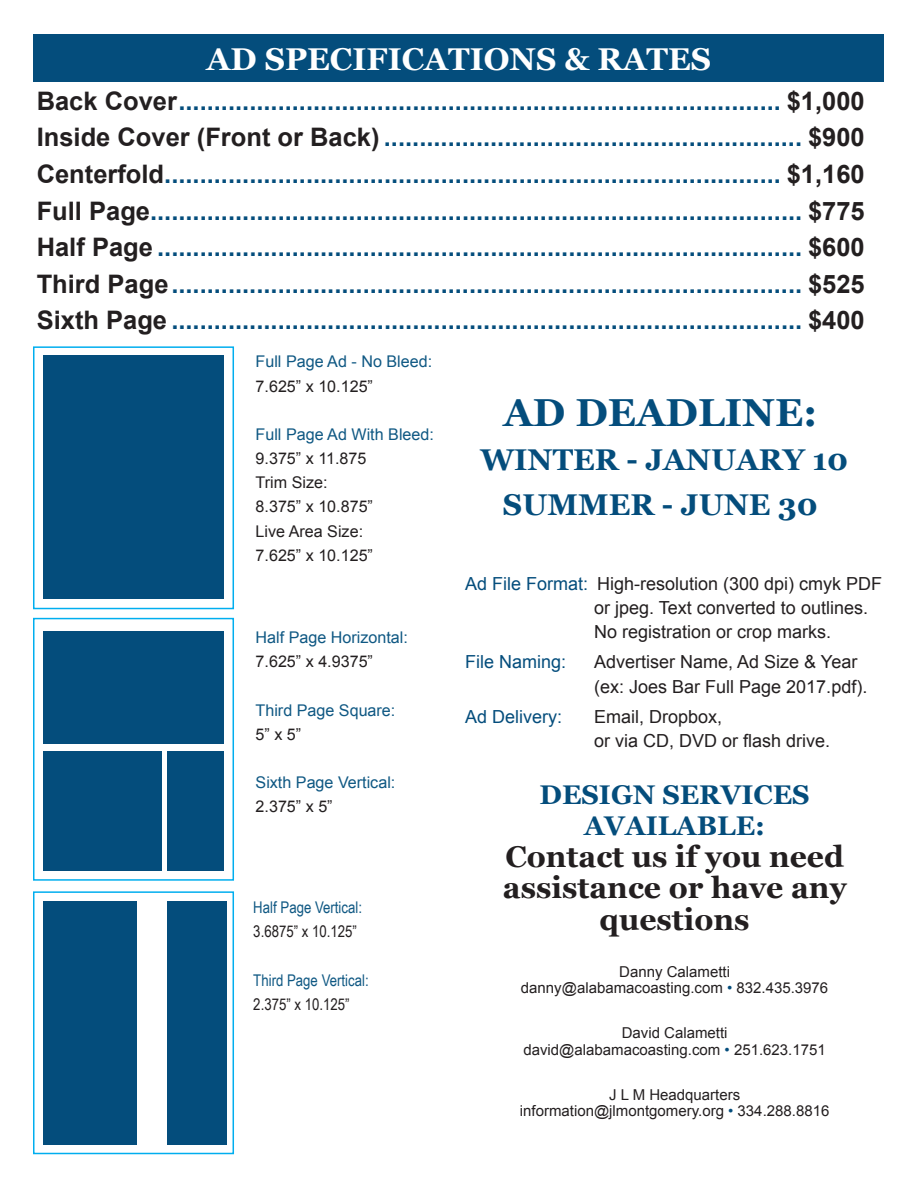
<style>
.page{position:relative;width:918px;height:1188px;background:#fff}
.page>*{position:absolute;margin:0;border:0;box-sizing:border-box;transform-origin:0 0}
.t1{font:700 39px "Georgia";color:#044d7c}
.t2{font:700 31.5px "Georgia";color:#fff}
.t3{font:700 30px/31.5px "Georgia";color:#231f20;text-align:center}
.t4{font:700 30px "Georgia";color:#044d7c}
.t5{font:700 27px/31.5px "Georgia";color:#044d7c;text-align:center}
.t6{font:700 25.5px "Arial";color:#044d7c}
.t7{font:18px "Arial";color:#231f20}
.t8{font:18px "Arial";color:#044d7c}
.t9{font:16.2px "Arial";color:#231f20}
.t10{font:16.2px "Arial";color:#0f5883}
.t11{font:16.2px "Arial Narrow";color:#0f5883}
.t12{font:16.2px "Arial Narrow";color:#231f20}
.t13{font:15px "Arial";color:#231f20}
.s1{color:#231f20}
.s2{color:#044d7c}
</style>
<div class="page">
<div style="left:33px;top:35px;width:850px;height:47px;background:#044d7c"></div>
<div style="left:33px;top:346px;width:201px;height:263px;border:2px solid #00aeef"></div>
<div style="left:33px;top:891px;width:201px;height:263px;border:2px solid #00aeef"></div>
<div style="left:33px;top:618px;width:201px;height:263px;border:2px solid #00aeef"></div>
<div style="left:43px;top:356px;width:181px;height:243px;background:#044d7c"></div>
<div style="left:43px;top:631px;width:181px;height:113px;background:#044d7c"></div>
<div style="left:43px;top:751px;width:119px;height:119px;background:#044d7c"></div>
<div style="left:168px;top:751px;width:56px;height:119px;background:#044d7c"></div>
<div style="left:43px;top:901px;width:94px;height:243px;background:#044d7c"></div>
<div style="left:168px;top:901px;width:59px;height:243px;background:#044d7c"></div>
<p class="t2" style="left:207px;top:35px;width:506px">AD SPECIFICATIONS &amp; RATES</p>
<p class="t6" style="left:37px;top:84px;width:829px"><span class="s1">Back Cover</span>..................................................................................... <span class="s1">$1,000</span></p>
<p class="t6" style="left:37px;top:121px;width:829px"><span class="s1">Inside Cover (Front or Back)</span> ........................................................... <span class="s1">$900</span></p>
<p class="t6" style="left:37px;top:157px;width:829px"><span class="s1">Centerfold</span>....................................................................................... <span class="s1">$1,160</span></p>
<p class="t6" style="left:37px;top:194px;width:829px"><span class="s1">Full Page</span>............................................................................................ <span class="s1">$775</span></p>
<p class="t6" style="left:37px;top:230px;width:829px"><span class="s1">Half Page</span> ........................................................................................... <span class="s1">$600</span></p>
<p class="t6" style="left:37px;top:267px;width:829px"><span class="s1">Third Page</span>......................................................................................... <span class="s1">$525</span></p>
<p class="t6" style="left:37px;top:304px;width:829px"><span class="s1">Sixth Page</span> ......................................................................................... <span class="s1">$400</span></p>
<p class="t10" style="left:256px;top:351px;width:178px">Full Page Ad - No Bleed:</p>
<p class="t9" style="left:256px;top:375px;width:119px">7.625” x 10.125”</p>
<p class="t10" style="left:256px;top:424px;width:180px">Full Page Ad With Bleed:</p>
<p class="t9" style="left:256px;top:448px;width:112px">9.375” x 11.875</p>
<p class="t9" style="left:256px;top:472px;width:73px">Trim Size:</p>
<p class="t9" style="left:256px;top:496px;width:119px">8.375” x 10.875”</p>
<p class="t9" style="left:256px;top:520px;width:109px">Live Area Size:</p>
<p class="t9" style="left:256px;top:545px;width:119px">7.625” x 10.125”</p>
<p class="t10" style="left:256px;top:627px;width:154px">Half Page Horizontal:</p>
<p class="t9" style="left:256px;top:651px;width:119px">7.625” x 4.9375”</p>
<p class="t10" style="left:256px;top:699px;width:141px">Third Page Square:</p>
<p class="t9" style="left:256px;top:724px;width:47px">5” x 5”</p>
<p class="t10" style="left:256px;top:772px;width:141px">Sixth Page Vertical:</p>
<p class="t9" style="left:256px;top:796px;width:79px">2.375” x 5”</p>
<p class="t11" style="left:253px;top:895px;width:110px">Half Page Vertical:</p>
<p class="t12" style="left:253px;top:920px;width:105px">3.6875” x 10.125”</p>
<p class="t11" style="left:253px;top:968px;width:117px">Third Page Vertical:</p>
<p class="t12" style="left:253px;top:992px;width:98px">2.375” x 10.125”</p>
<p class="t1" style="left:503px;top:383px;width:316px">AD DEADLINE:</p>
<p class="t4" style="left:480px;top:437px;width:369px">WINTER - JANUARY 10</p>
<p class="t4" style="left:503px;top:482px;width:317px">SUMMER - JUNE 30</p>
<p class="t7" style="left:465px;top:572px;width:419px"><span class="s2">Ad File Format:</span> High-resolution (300 dpi) cmyk PDF</p>
<p class="t7" style="left:594px;top:596px;width:275px">or jpeg. Text converted to outlines.</p>
<p class="t7" style="left:594px;top:620px;width:239px">No registration or crop marks.</p>
<p class="t8" style="left:465px;top:650px;width:103px">File Naming:</p>
<p class="t7" style="left:594px;top:650px;width:265px">Advertiser Name, Ad Size &amp; Year</p>
<p class="t7" style="left:594px;top:675px;width:275px">(ex: Joes Bar Full Page 2017.pdf).</p>
<p class="t8" style="left:465px;top:705px;width:99px">Ad Delivery:</p>
<p class="t7" style="left:594px;top:705px;width:130px">Email, Dropbox,</p>
<p class="t7" style="left:594px;top:729px;width:238px">or via CD, DVD or flash drive.</p>
<p class="t5" style="left:539px;top:777px;width:272px">DESIGN SERVICES<br>AVAILABLE:</p>
<p class="t3" style="left:503px;top:839px;width:345px">Contact us if you need assistance or have any questions</p>
<p class="t13" style="left:619px;top:961px;width:112px">Danny Calametti</p>
<p class="t13" style="left:521px;top:978px;width:309px">danny@alabamacoasting.com <span class="s2">•</span> 832.435.3976</p>
<p class="t13" style="left:622px;top:1023px;width:107px">David Calametti</p>
<p class="t13" style="left:523px;top:1039px;width:304px">david@alabamacoasting.com <span class="s2">•</span> 251.623.1751</p>
<p class="t13" style="left:609px;top:1084px;width:133px">J L M Headquarters</p>
<p class="t13" style="left:520px;top:1101px;width:311px">information@jlmontgomery.org <span class="s2">•</span> 334.288.8816</p>
</div>
